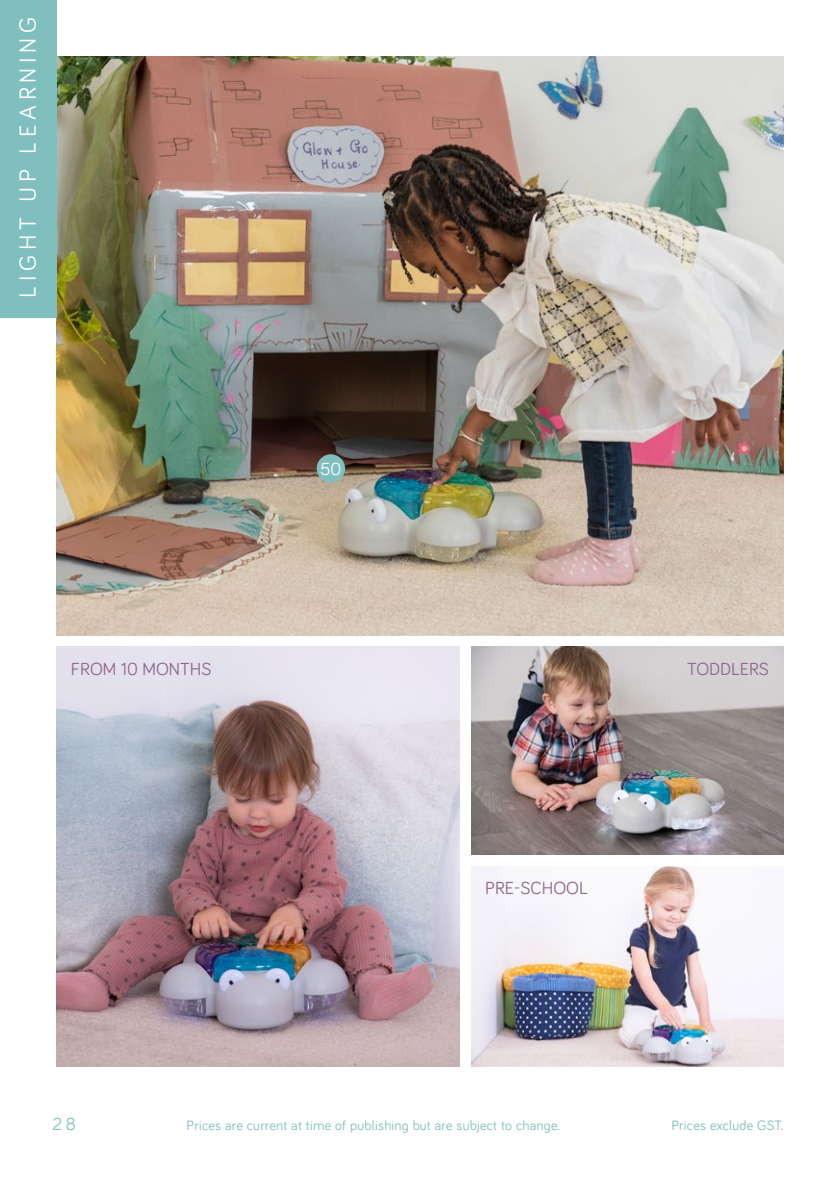
<style>
.page{position:relative;width:840px;height:1191px;background:#fff}
.page>*{position:absolute;margin:0;border:0;box-sizing:border-box;transform-origin:0 0}
.t1{font:24px "Bariol";letter-spacing:.2em;color:#fff}
.t2{font:18px "Bariol";color:#8d688c}
.t3{font:18px "Bariol";color:#fff}
.t4{font:18px "Bariol";color:#7fbfbe}
.t5{font:14px "Bariol";letter-spacing:.02em;color:#7fbfbe}
</style>
<div class="page">
<img style="left:57px;top:57px;width:725px;height:578px">
<img style="left:57px;top:646px;width:402px;height:420px">
<img style="left:471px;top:646px;width:311px;height:208px">
<img style="left:471px;top:866px;width:311px;height:200px">
<div style="left:316px;top:454px;width:29px;height:28px;background:#7fbfbe;border-radius:50%"></div>
<div style="left:0;top:0;width:57px;height:317px;background:#7fbfbe"></div>
<h1 class="t1" style="left:12px;top:298px;width:282px;rotate:-90deg">LIGHT UP LEARNING</h1>
<p class="t3" style="left:320px;top:456px;width:22px">50</p>
<p class="t2" style="left:71px;top:656px;width:142px">FROM 10 MONTHS</p>
<p class="t2" style="left:686px;top:656px;width:83px">TODDLERS</p>
<p class="t2" style="left:485px;top:876px;width:104px">PRE-SCHOOL</p>
<p class="t4" style="left:52px;top:1112px;width:25px">28</p>
<p class="t5" style="left:186px;top:1115px;width:374px">Prices are current at time of publishing but are subject to change.</p>
<p class="t5" style="left:671px;top:1115px;width:113px">Prices exclude GST.</p>
</div>
